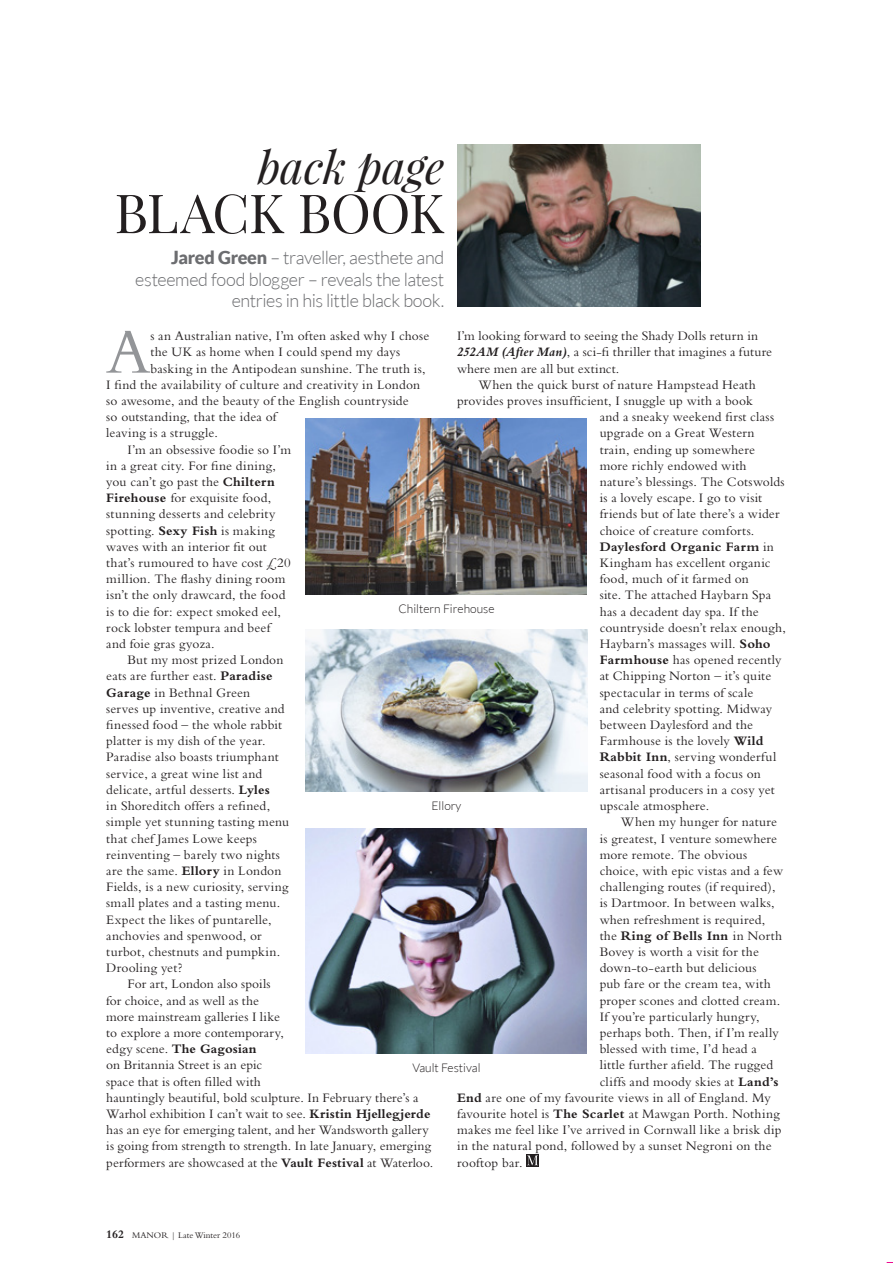
<style>
.page{position:relative;width:893px;height:1263px;background:#fff}
.page>*{position:absolute;margin:0;border:0;box-sizing:border-box;transform-origin:0 0}
.t1{font:65.55px "Bembo";color:#939598}
.t2{font:54px "Playfair Display";letter-spacing:-.01em;color:#231f20}
.t3{font:italic 45px "Playfair Display";letter-spacing:-.005em;color:#231f20}
.t4{font:300 18px/21.6px "Lato";letter-spacing:-.025em;color:#6c6d70;text-align:right}
.t5{font:13.5px/16.2px "Bembo";letter-spacing:.015em;color:#231f20}
.t6{font:700 13.5px "Bembo";letter-spacing:.02em;color:#231f20}
.t7{font:300 12px "Lato";color:#231f20}
.t8{font:9px "Bembo";color:#231f20}
.s1{font-weight:900}
.s2{font-weight:700;font-style:italic}
.s3{font-weight:400}
.s4{font-weight:700}
.s5{font-weight:700;font-size:12px}
</style>
<div class="page">
<svg style="left:526px;top:1154px;width:13px;height:12px"></svg>
<svg style="left:527px;top:1155px;width:11px;height:10px"></svg>
<img style="left:457px;top:145px;width:243px;height:162px">
<img style="left:305px;top:418px;width:282px;height:177px">
<img style="left:305px;top:629px;width:282px;height:162px">
<img style="left:305px;top:829px;width:282px;height:225px">
<p class="t3" style="left:258px;top:137px;width:188px">back page</p>
<p class="t2" style="left:115px;top:179px;width:331px">BLACK BOOK</p>
<p class="t4" style="left:135px;top:247px;width:311px"><span class="s1">Jared Green</span> – traveller, aesthete and esteemed food blogger – reveals the latest entries in his little black book.</p>
<p class="t1" style="left:106px;top:314px;width:46px">A</p>
<p class="t5" style="left:150px;top:328px;width:280px">s an Australian native, I’m often asked why I chose</p>
<p class="t5" style="left:457px;top:328px;width:316px">I’m looking forward to seeing the Shady Dolls return in<br><span class="s2">252AM (After Man)</span>, a sci-fi thriller that imagines a future where men are all but extinct.</p>
<p class="t5" style="left:478px;top:376px;width:279px">When the quick burst of nature Hampstead Heath</p>
<p class="t5" style="left:457px;top:392px;width:297px">provides proves insufficient, I snuggle up with a book</p>
<p class="t5" style="left:600px;top:409px;width:176px">and a sneaky weekend first class</p>
<p class="t5" style="left:600px;top:425px;width:156px">upgrade on a Great Western</p>
<p class="t5" style="left:600px;top:441px;width:157px">train, ending up somewhere</p>
<p class="t5" style="left:600px;top:457px;width:148px">more richly endowed with</p>
<p class="t5" style="left:600px;top:473px;width:187px">nature’s blessings. The Cotswolds</p>
<p class="t5" style="left:600px;top:490px;width:164px">is a lovely escape. I go to visit</p>
<p class="t5" style="left:600px;top:506px;width:181px">friends but of late there’s a wider</p>
<p class="t5" style="left:600px;top:522px;width:156px">choice of creature comforts.</p>
<p class="t6" style="left:600px;top:539px;width:176px">Daylesford Organic Farm <span class="s3">in</span></p>
<p class="t5" style="left:600px;top:554px;width:172px">Kingham has excellent organic</p>
<p class="t5" style="left:600px;top:571px;width:151px">food, much of it farmed on</p>
<p class="t5" style="left:600px;top:587px;width:173px">site. The attached Haybarn Spa</p>
<p class="t5" style="left:600px;top:603px;width:160px">has a decadent day spa. If the</p>
<p class="t5" style="left:600px;top:619px;width:188px">countryside doesn’t relax enough,</p>
<p class="t5" style="left:600px;top:635px;width:172px">Haybarn’s massages will. <span class="s4">Soho</span></p>
<p class="t5" style="left:600px;top:652px;width:183px"><span class="s4">Farmhouse</span> has opened recently</p>
<p class="t5" style="left:600px;top:668px;width:173px">at Chipping Norton – it’s quite</p>
<p class="t5" style="left:600px;top:684px;width:155px">spectacular in terms of scale</p>
<p class="t5" style="left:600px;top:700px;width:174px">and celebrity spotting. Midway</p>
<p class="t5" style="left:600px;top:716px;width:155px">between Daylesford and the</p>
<p class="t5" style="left:600px;top:733px;width:165px">Farmhouse is the lovely <span class="s4">Wild</span></p>
<p class="t5" style="left:600px;top:749px;width:178px"><span class="s4">Rabbit Inn</span>, serving wonderful</p>
<p class="t5" style="left:600px;top:765px;width:163px">seasonal food with a focus on</p>
<p class="t5" style="left:600px;top:781px;width:177px">artisanal producers in a cosy yet</p>
<p class="t5" style="left:600px;top:797px;width:111px">upscale atmosphere.</p>
<p class="t5" style="left:621px;top:814px;width:158px">When my hunger for nature</p>
<p class="t5" style="left:600px;top:830px;width:179px">is greatest, I venture somewhere</p>
<p class="t5" style="left:600px;top:846px;width:149px">more remote. The obvious</p>
<p class="t5" style="left:600px;top:862px;width:185px">choice, with epic vistas and a few</p>
<p class="t5" style="left:600px;top:878px;width:177px">challenging routes (if required),</p>
<p class="t5" style="left:600px;top:895px;width:177px">is Dartmoor. In between walks,</p>
<p class="t5" style="left:600px;top:911px;width:167px">when refreshment is required,</p>
<p class="t6" style="left:600px;top:928px;width:184px"><span class="s3">the</span> Ring of Bells Inn <span class="s3">in North</span></p>
<p class="t5" style="left:600px;top:943px;width:161px">Bovey is worth a visit for the</p>
<p class="t5" style="left:600px;top:959px;width:158px">down-to-earth but delicious</p>
<p class="t5" style="left:600px;top:976px;width:173px">pub fare or the cream tea, with</p>
<p class="t5" style="left:600px;top:992px;width:182px">proper scones and clotted cream.</p>
<p class="t5" style="left:600px;top:1008px;width:162px">If you’re particularly hungry,</p>
<p class="t5" style="left:600px;top:1024px;width:181px">perhaps both. Then, if I’m really</p>
<p class="t5" style="left:600px;top:1040px;width:159px">blessed with time, I’d head a</p>
<p class="t5" style="left:600px;top:1057px;width:175px">little further afield. The rugged</p>
<p class="t5" style="left:600px;top:1073px;width:181px">cliffs and moody skies at <span class="s4">Land’s</span></p>
<p class="t5" style="left:457px;top:1089px;width:315px"><span class="s4">End</span> are one of my favourite views in all of England. My</p>
<p class="t5" style="left:457px;top:1105px;width:324px">favourite hotel is <span class="s4">The Scarlet</span> at Mawgan Porth. Nothing</p>
<p class="t5" style="left:457px;top:1121px;width:326px">makes me feel like I’ve arrived in Cornwall like a brisk dip</p>
<p class="t5" style="left:457px;top:1138px;width:316px">in the natural pond, followed by a sunset Negroni on the</p>
<p class="t5" style="left:457px;top:1154px;width:67px">rooftop bar.</p>
<p class="t5" style="left:150px;top:344px;width:251px">the UK as home when I could spend my days</p>
<p class="t5" style="left:150px;top:360px;width:277px">basking in the Antipodean sunshine. The truth is,</p>
<p class="t5" style="left:106px;top:376px;width:315px">I find the availability of culture and creativity in London</p>
<p class="t5" style="left:106px;top:392px;width:304px">so awesome, and the beauty of the English countryside</p>
<p class="t5" style="left:106px;top:409px;width:172px">so outstanding, that the idea of</p>
<p class="t5" style="left:106px;top:425px;width:113px">leaving is a struggle.</p>
<p class="t5" style="left:106px;top:441px;width:186px;text-indent:21px">I’m an obsessive foodie so I’m in a great city. For fine dining, you can’t go past the <span class="s4">Chiltern<br>Firehouse</span> for exquisite food, stunning desserts and celebrity spotting. <span class="s4">Sexy Fish</span> is making waves with an interior fit out that’s rumoured to have cost £20 million. The flashy dining room isn’t the only drawcard, the food is to die for: expect smoked eel, rock lobster tempura and beef and foie gras gyoza.</p>
<p class="t5" style="left:106px;top:652px;width:184px;text-indent:21px">But my most prized London eats are further east. <span class="s4">Paradise<br>Garage</span> in Bethnal Green<br>serves up inventive, creative and finessed food – the whole rabbit platter is my dish of the year.<br>Paradise also boasts triumphant service, a great wine list and delicate, artful desserts. <span class="s4">Lyles<br></span>in Shoreditch offers a refined, simple yet stunning tasting menu that chef James Lowe keeps reinventing – barely two nights are the same. <span class="s4">Ellory</span> in London<br>Fields, is a new curiosity, serving small plates and a tasting menu.<br>Expect the likes of puntarelle, anchovies and spenwood, or turbot, chestnuts and pumpkin.<br>Drooling yet?</p>
<p class="t5" style="left:106px;top:976px;width:328px;text-indent:21px">For art, London also spoils<br>for choice, and as well as the<br>more mainstream galleries I like<br>to explore a more contemporary,<br>edgy scene. <span class="s4">The Gagosian<br></span>on Britannia Street is an epic<br>space that is often filled with<br>hauntingly beautiful, bold sculpture. In February there’s a Warhol exhibition I can’t wait to see. <span class="s4">Kristin Hjellegjerde </span>has an eye for emerging talent, and her Wandsworth gallery is going from strength to strength. In late January, emerging performers are showcased at the <span class="s4">Vault Festival</span> at Waterloo.</p>
<p class="t7" style="left:398px;top:602px;width:97px">Chiltern Firehouse</p>
<p class="t7" style="left:432px;top:800px;width:31px">Ellory</p>
<p class="t7" style="left:412px;top:1061px;width:70px">Vault Festival</p>
<p class="t8" style="left:106px;top:1230px;width:135px"><span class="s5">162</span> MANOR | Late Winter 2016</p>
</div>
